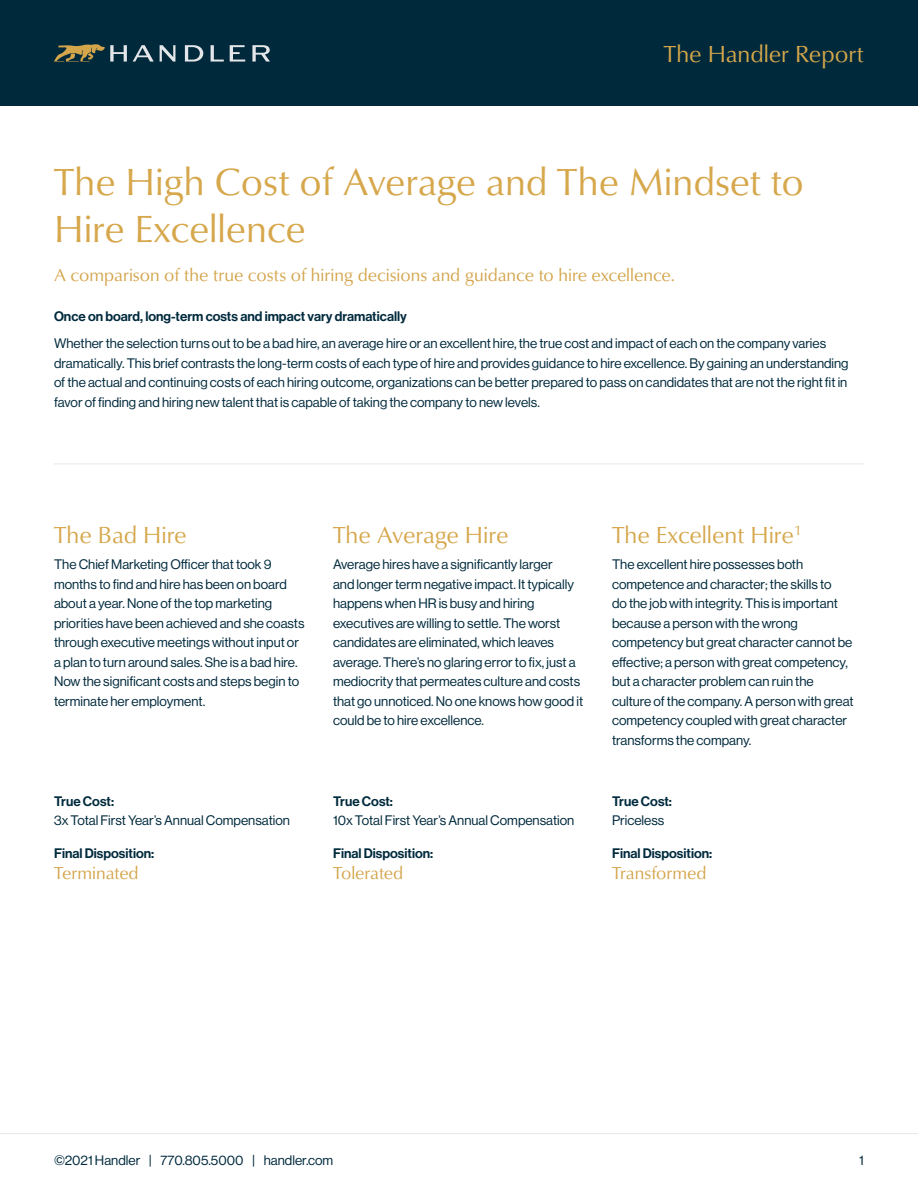
<style>
.page{position:relative;width:918px;height:1188px;background:#fff}
.page>*{position:absolute;margin:0;border:0;box-sizing:border-box;transform-origin:0 0}
.t1{font:39px/46.8px "Classico URW";color:#d6a74b}
.t2{font:24px "Classico URW";color:#d6a74b}
.t3{font:18px "Classico URW";color:#d4a54b}
.t4{font:13.5px/19.5px "N Haas Grotesk DS Pro 55 Rg";color:#002a3d}
.t5{font:13.5px "N Haas Grotesk DS Pro 65 Md";color:#002a3d}
</style>
<div class="page">
<hr style="left:0;top:1133px;width:918px;height:1px;background:#e5e6e9">
<div style="left:0;top:0;width:918px;height:106px;background:#002a3c"></div>
<hr style="left:54px;top:464px;width:810px;height:1px;background:#e5e6e9">
<svg style="left:54px;top:44px;width:73px;height:18px"></svg>
<svg style="left:133px;top:45px;width:21px;height:17px"></svg>
<svg style="left:160px;top:45px;width:15px;height:17px"></svg>
<svg style="left:185px;top:45px;width:18px;height:17px"></svg>
<svg style="left:211px;top:45px;width:13px;height:17px"></svg>
<svg style="left:230px;top:45px;width:15px;height:17px"></svg>
<svg style="left:252px;top:45px;width:18px;height:17px"></svg>
<h2 class="t2" style="left:664px;top:36px;width:202px">The Handler Report</h2>
<h1 class="t1" style="left:54px;top:157px;width:751px">The High Cost of Average and The Mindset to<br>Hire Excellence</h1>
<h3 class="t3" style="left:54px;top:261px;width:622px">A comparison of the true costs of hiring decisions and guidance to hire excellence.</h3>
<p class="t5" style="left:54px;top:309px;width:354px">Once on board, long-term costs and impact vary dramatically</p>
<p class="t4" style="left:54px;top:334px;width:796px">Whether the selection turns out to be a bad hire, an average hire or an excellent hire, the true cost and impact of each on the company varies dramatically. This brief contrasts the long-term costs of each type of hire and provides guidance to hire excellence. By gaining an understanding of the actual and continuing costs of each hiring outcome, organizations can be better prepared to pass on candidates that are not the right fit in favor of finding and hiring new talent that is capable of taking the company to new levels.</p>
<h2 class="t2" style="left:54px;top:517px;width:134px">The Bad Hire</h2>
<p class="t4" style="left:54px;top:555px;width:252px">The Chief Marketing Officer that took 9 months to find and hire has been on board about a year. None of the top marketing priorities have been achieved and she coasts through executive meetings without input or a plan to turn around sales. She is a bad hire.<br>Now the significant costs and steps begin to terminate her employment.</p>
<p class="t5" style="left:54px;top:793px;width:62px">True Cost:</p>
<p class="t4" style="left:54px;top:811px;width:237px">3x Total First Year’s Annual Compensation</p>
<p class="t5" style="left:54px;top:846px;width:102px">Final Disposition:</p>
<h3 class="t3" style="left:54px;top:860px;width:86px">Terminated</h3>
<h2 class="t2" style="left:333px;top:517px;width:177px">The Average Hire</h2>
<p class="t4" style="left:333px;top:555px;width:252px">Average hires have a significantly larger<br>and longer term negative impact. It typically happens when HR is busy and hiring executives are willing to settle. The worst candidates are eliminated, which leaves average. There’s no glaring error to fix, just a mediocrity that permeates culture and costs that go unnoticed. No one knows how good it could be to hire excellence.</p>
<p class="t5" style="left:333px;top:793px;width:62px">True Cost:</p>
<p class="t4" style="left:333px;top:811px;width:243px">10x Total First Year’s Annual Compensation</p>
<p class="t5" style="left:333px;top:846px;width:102px">Final Disposition:</p>
<h3 class="t3" style="left:333px;top:860px;width:72px">Tolerated</h3>
<h2 class="t2" style="left:612px;top:517px;width:191px">The Excellent Hire<sup>1</sup></h2>
<p class="t4" style="left:612px;top:555px;width:243px">The excellent hire possesses both competence and character; the skills to<br>do the job with integrity. This is important because a person with the wrong competency but great character cannot be effective; a person with great competency, but a character problem can ruin the culture of the company. A person with great competency coupled with great character transforms the company.</p>
<p class="t5" style="left:612px;top:793px;width:62px">True Cost:</p>
<p class="t4" style="left:612px;top:811px;width:54px">Priceless</p>
<p class="t5" style="left:612px;top:846px;width:102px">Final Disposition:</p>
<h3 class="t3" style="left:612px;top:860px;width:96px">Transformed</h3>
<p class="t4" style="left:54px;top:1151px;width:281px">©2021 Handler | 770.805.5000 | handler.com</p>
<p class="t4" style="left:859px;top:1151px;width:6px">1</p>
</div>
